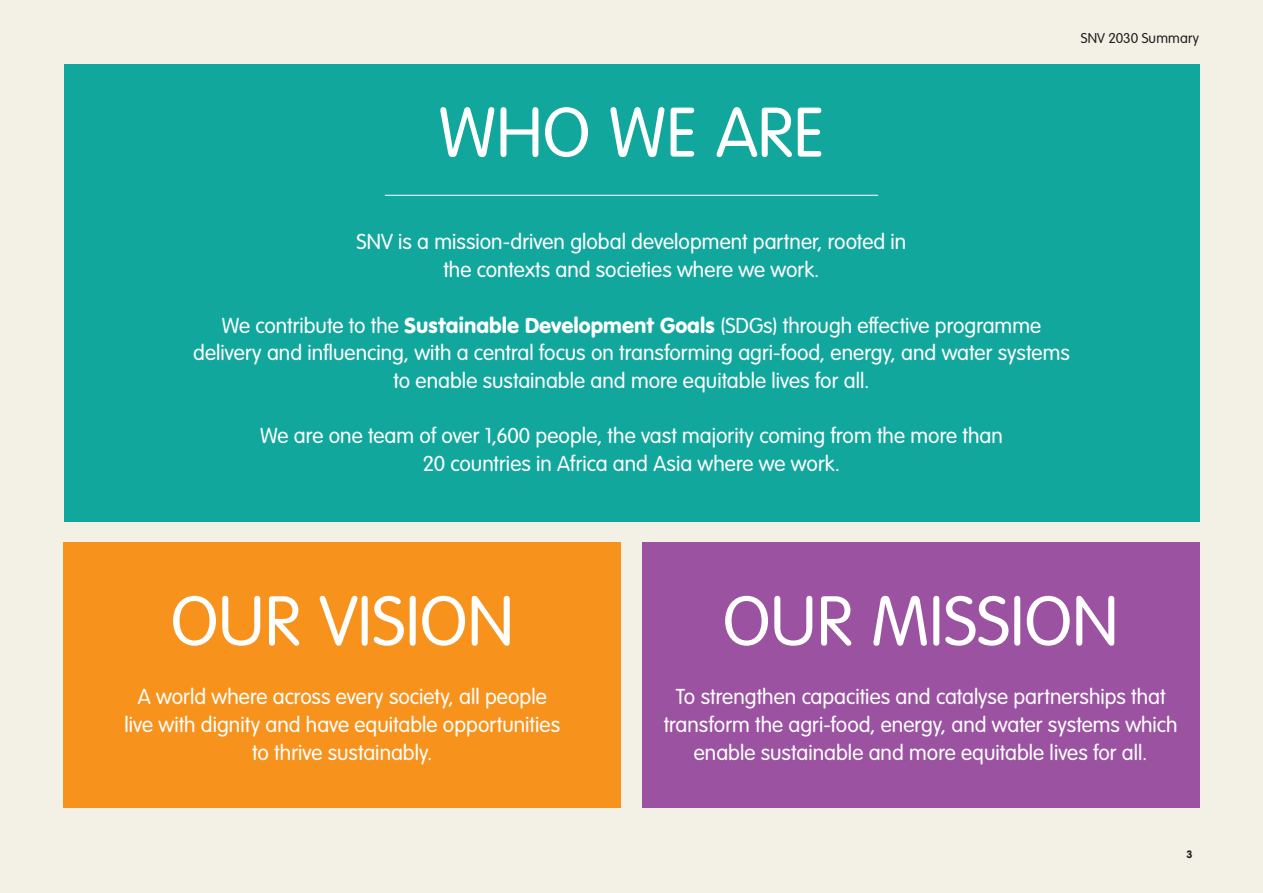
<style>
.page{position:relative;width:1263px;height:893px;background:#f3f0e6}
.page>*{position:absolute;margin:0;border:0;box-sizing:border-box;transform-origin:0 0}
.HEADLINE{font:300 73.5px "VAG Rundschrift D";letter-spacing:.005em;color:#fff}
.Body_copy_BLUE{font:300 22.65px/27.8px "VAG Rundschrift D";color:#fff;text-align:center}
.t1{font:300 15px "VAG Rundschrift D";letter-spacing:.01em;color:#231f20}
.t2{font:700 10.65px "VAG Rounded LT";color:#231f20}
.s1{font-weight:400}
</style>
<div class="page">
<div style="left:64px;top:64px;width:1135px;height:457px;background:#12a79d"></div>
<div style="left:64px;top:543px;width:557px;height:265px;background:#f7931d"></div>
<div style="left:642px;top:543px;width:557px;height:265px;background:#9b52a1"></div>
<hr style="left:385px;top:195px;width:493px;height:1px;background:#fff">
<p class="HEADLINE" style="left:439px;top:92px;width:387px">WHO WE ARE</p>
<p class="t1" style="left:1081px;top:30px;width:120px">SNV 2030 Summary</p>
<p class="Body_copy_BLUE" style="left:357px;top:229px;width:551px">SNV is a mission-driven global development partner, rooted in the contexts and societies where we work.</p>
<p class="Body_copy_BLUE" style="left:193px;top:312px;width:878px">We contribute to the <span class="s1">Sustainable Development Goals</span> (SDGs) through effective programme delivery and influencing, with a central focus on transforming agri-food, energy, and water systems to enable sustainable and more equitable lives for all.</p>
<p class="Body_copy_BLUE" style="left:260px;top:423px;width:744px">We are one team of over 1,600 people, the vast majority coming from the more than<br>20 countries in Africa and Asia where we work.</p>
<p class="HEADLINE" style="left:171px;top:581px;width:344px">OUR VISION</p>
<p class="HEADLINE" style="left:723px;top:581px;width:397px">OUR MISSION</p>
<p class="Body_copy_BLUE" style="left:124px;top:683px;width:437px">A world where across every society, all people live with dignity and have equitable opportunities to thrive sustainably.</p>
<p class="Body_copy_BLUE" style="left:664px;top:683px;width:515px">To strengthen capacities and catalyse partnerships that transform the agri-food, energy, and water systems which enable sustainable and more equitable lives for all.</p>
<p class="t2" style="left:1186px;top:848px;width:8px">3</p>
</div>
